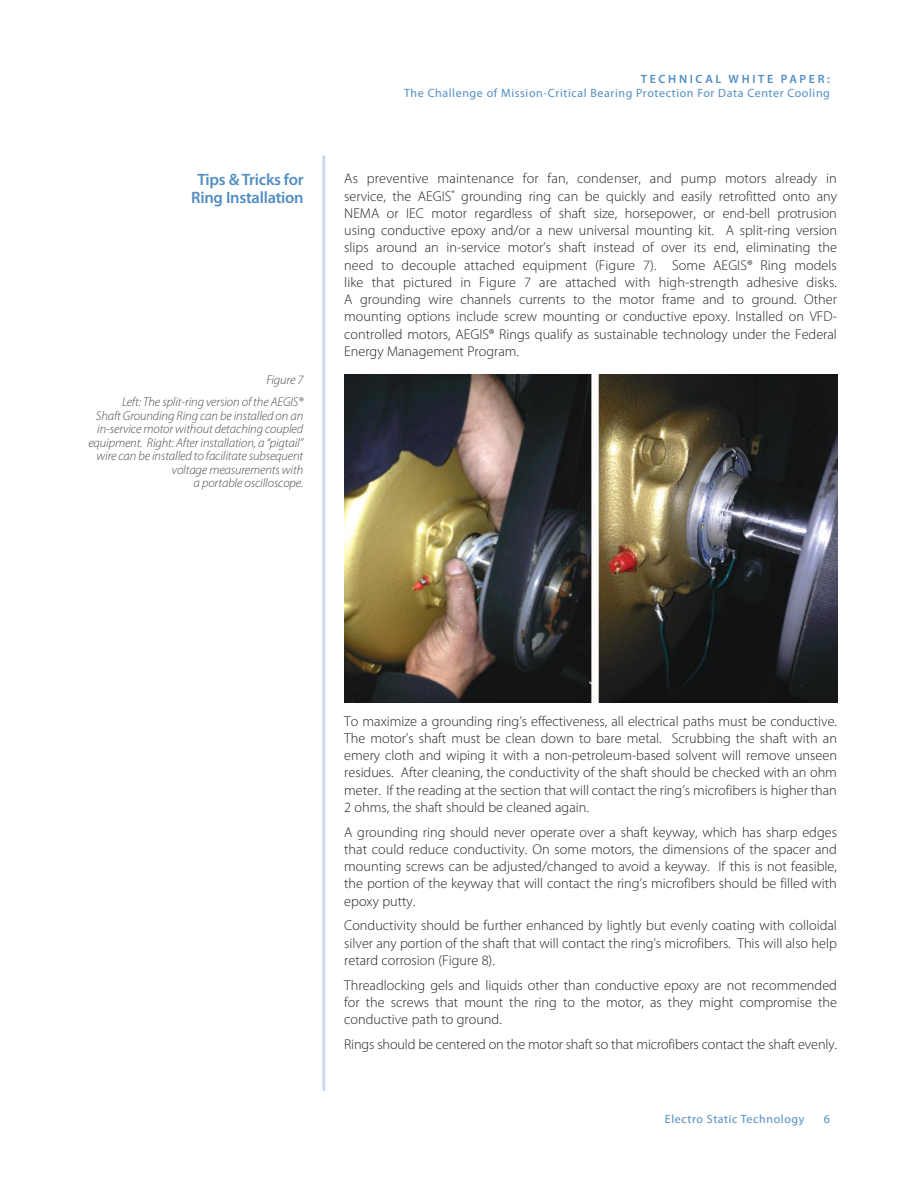
<style>
.page{position:relative;width:918px;height:1188px;background:#fff}
.page>*{position:absolute;margin:0;border:0;box-sizing:border-box;transform-origin:0 0}
.t1{font:600 16.5px/18px "Myriad Pro";letter-spacing:-.015em;color:#528ec2;text-align:center}
.t2{font:300 14.25px/17.2px "Myriad Pro";color:#241f1f;text-align:justify}
.t3{font:italic 300 12.75px/13.5px "Myriad Pro";letter-spacing:-.01em;color:#4e4b4c;text-align:right}
.t4{font:12px "Myriad Pro";letter-spacing:.05em;color:#528ec2}
.t5{font:600 12px "Myriad Pro";letter-spacing:.22em;color:#528ec2}
</style>
<div class="page">
<hr style="left:322px;top:156px;width:3px;height:935px;background:#cbd9ec">
<img style="left:344px;top:374px;width:493px;height:329px">
<p class="t1" style="left:191px;top:170px;width:114px">Tips &amp; Tricks for<br>Ring Installation</p>
<p class="t3" style="left:122px;top:369px;width:183px;line-height:22.2px">Figure 7<br>Left: The split-ring version of the AEGIS®</p>
<p class="t3" style="left:88px;top:408px;width:216px">Shaft Grounding Ring can be installed on an in-service motor without detaching coupled equipment. Right: After installation, a “pigtail” wire can be installed to facilitate subsequent voltage measurements with<br>a portable oscilloscope.</p>
<p class="t5" style="left:641px;top:72px;width:191px">TECHNICAL WHITE PAPER:</p>
<p class="t4" style="left:404px;top:85px;width:427px">The Challenge of Mission-Critical Bearing Protection For Data Center Cooling</p>
<p class="t2" style="left:344px;top:170px;width:494px">As preventive maintenance for fan, condenser, and pump motors already in service, the AEGIS<sup>®</sup> grounding ring can be quickly and easily retrofitted onto any NEMA or IEC motor regardless of shaft size, horsepower, or end-bell protrusion using conductive epoxy and/or a new universal mounting kit. A split-ring version slips around an in-service motor’s shaft instead of over its end, eliminating the need to decouple attached equipment (Figure 7). Some AEGIS® Ring models like that pictured in Figure 7 are attached with high-strength adhesive disks.<br>A grounding wire channels currents to the motor frame and to ground. Other mounting options include screw mounting or conductive epoxy. Installed on VFD&shy;controlled motors, AEGIS® Rings qualify as sustainable technology under the Federal Energy Management Program.</p>
<p class="t2" style="left:344px;top:712px;width:494px">To maximize a grounding ring’s effectiveness, all electrical paths must be conductive.<br>The motor’s shaft must be clean down to bare metal. Scrubbing the shaft with an emery cloth and wiping it with a non-petroleum-based solvent will remove unseen residues. After cleaning, the conductivity of the shaft should be checked with an ohm meter. If the reading at the section that will contact the ring’s microfibers is higher than 2 ohms, the shaft should be cleaned again.</p>
<p class="t2" style="left:344px;top:823px;width:494px">A grounding ring should never operate over a shaft keyway, which has sharp edges that could reduce conductivity. On some motors, the dimensions of the spacer and mounting screws can be adjusted/changed to avoid a keyway. If this is not feasible, the portion of the keyway that will contact the ring’s microfibers should be filled with epoxy putty.</p>
<p class="t2" style="left:344px;top:917px;width:494px">Conductivity should be further enhanced by lightly but evenly coating with colloidal silver any portion of the shaft that will contact the ring’s microfibers. This will also help retard corrosion (Figure 8).</p>
<p class="t2" style="left:344px;top:976px;width:494px">Threadlocking gels and liquids other than conductive epoxy are not recommended for the screws that mount the ring to the motor, as they might compromise the conductive path to ground.</p>
<p class="t2" style="left:344px;top:1035px;width:494px">Rings should be centered on the motor shaft so that microfibers contact the shaft evenly.</p>
<p class="t4" style="left:665px;top:1112px;width:141px">Electro Static Technology</p>
<p class="t4" style="left:824px;top:1112px;width:8px">6</p>
</div>
